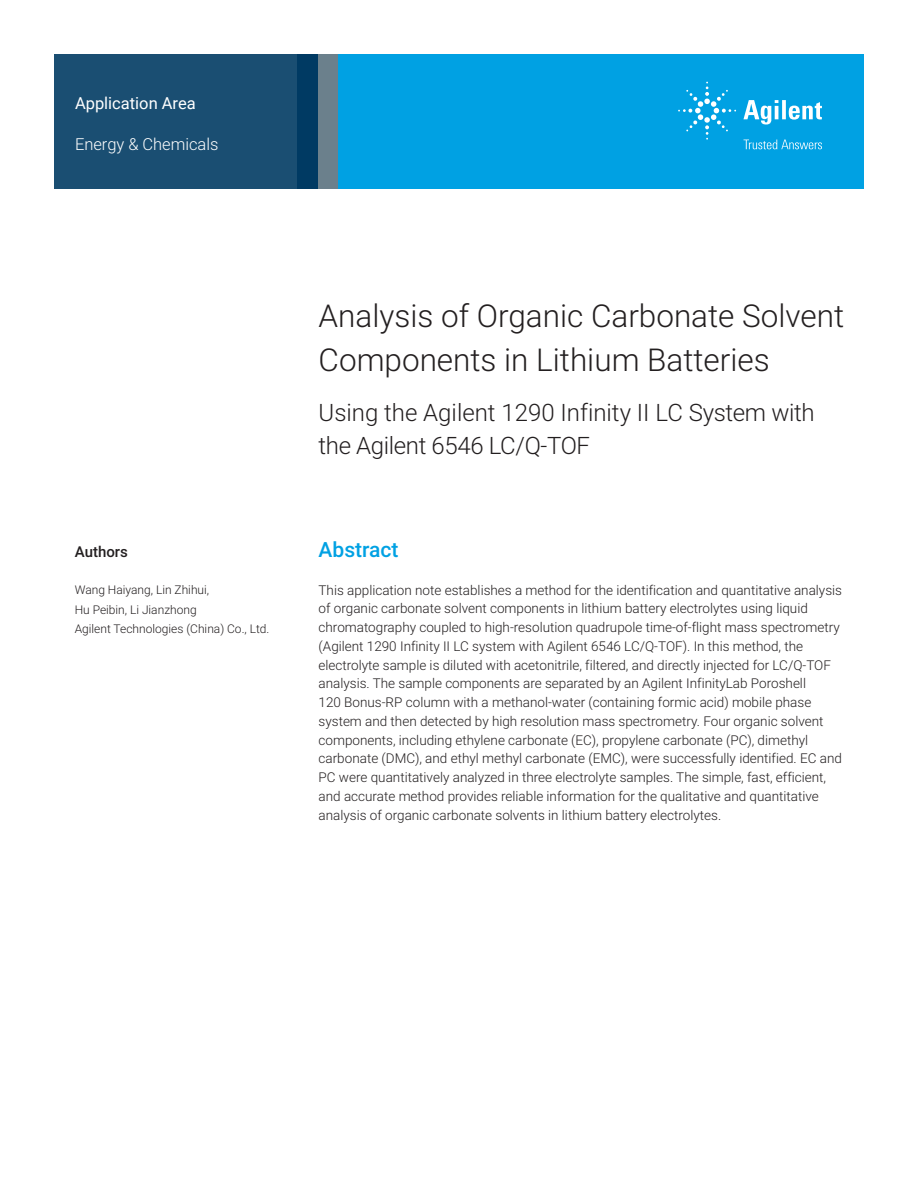
<style>
.page{position:relative;width:918px;height:1188px;background:#fff}
.page>*{position:absolute;margin:0;border:0;box-sizing:border-box;transform-origin:0 0}
.t1{font:300 31.5px/43.5px "Roboto";color:#231f20}
.t2{font:300 24px/33px "Roboto";letter-spacing:-.005em;color:#231f20}
.t3{font:500 21px "Roboto";color:#00a1e3}
.t4{font:300 16.5px "Roboto";color:#fff}
.t5{font:16.5px "Roboto";color:#fff}
.t6{font:500 15px "Roboto";color:#231f20}
.t7{font:300 13.5px/18.8px "Roboto";color:#231f20}
.t8{font:300 12px/19.5px "Roboto";color:#231f20}
</style>
<div class="page">
<div style="left:297px;top:54px;width:567px;height:135px;background:#00a1e3"></div>
<div style="left:54px;top:54px;width:243px;height:135px;background:#1a4e72"></div>
<div style="left:317px;top:54px;width:21px;height:135px;background:#6b808c"></div>
<div style="left:297px;top:54px;width:20px;height:135px;background:#003a63"></div>
<svg style="left:743px;top:100px;width:79px;height:25px"></svg>
<svg style="left:678px;top:82px;width:58px;height:58px"></svg>
<svg style="left:744px;top:140px;width:78px;height:9px"></svg>
<p class="t5" style="left:75px;top:91px;width:122px">Application Area</p>
<p class="t4" style="left:75px;top:133px;width:145px">Energy &amp; Chemicals</p>
<p class="t6" style="left:75px;top:541px;width:55px">Authors</p>
<p class="t8" style="left:75px;top:580px;width:196px">Wang Haiyang, Lin Zhihui,<br>Hu Peibin, Li Jianzhong<br>Agilent Technologies (China) Co., Ltd.</p>
<h1 class="t1" style="left:319px;top:293px;width:527px">Analysis of Organic Carbonate Solvent<br>Components in Lithium Batteries</h1>
<h2 class="t2" style="left:319px;top:395px;width:498px">Using the Agilent 1290 Infinity II LC System with the Agilent 6546 LC/Q-TOF</h2>
<h3 class="t3" style="left:319px;top:535px;width:82px">Abstract</h3>
<p class="t7" style="left:319px;top:580px;width:525px">This application note establishes a method for the identification and quantitative analysis of organic carbonate solvent components in lithium battery electrolytes using liquid chromatography coupled to high-resolution quadrupole time-of-flight mass spectrometry (Agilent 1290 Infinity II LC system with Agilent 6546 LC/Q-TOF). In this method, the electrolyte sample is diluted with acetonitrile, filtered, and directly injected for LC/Q-TOF analysis. The sample components are separated by an Agilent InfinityLab Poroshell<br>120 Bonus-RP column with a methanol-water (containing formic acid) mobile phase system and then detected by high resolution mass spectrometry. Four organic solvent components, including ethylene carbonate (EC), propylene carbonate (PC), dimethyl carbonate (DMC), and ethyl methyl carbonate (EMC), were successfully identified. EC and PC were quantitatively analyzed in three electrolyte samples. The simple, fast, efficient, and accurate method provides reliable information for the qualitative and quantitative analysis of organic carbonate solvents in lithium battery electrolytes.</p>
</div>
